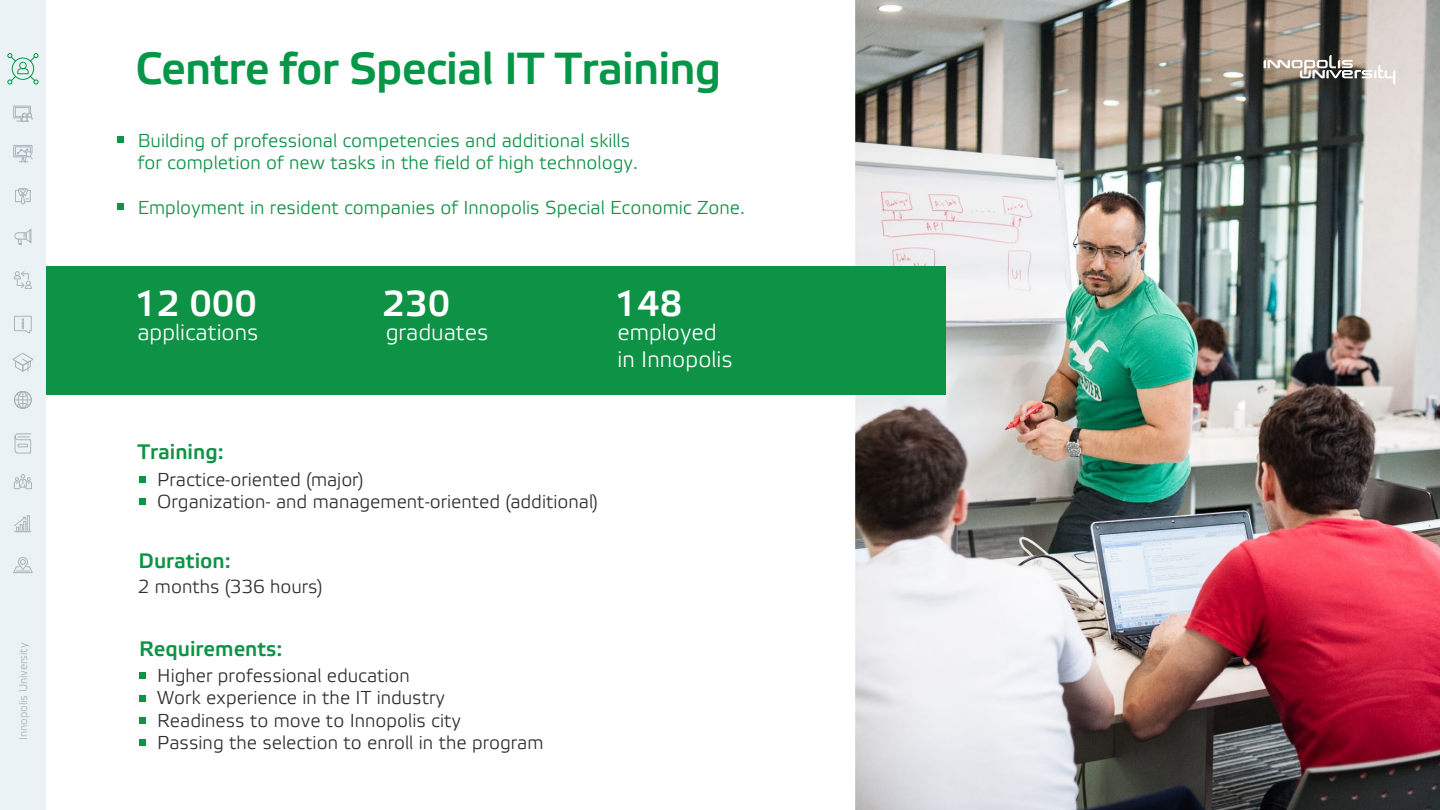
<style>
.page{position:relative;width:1440px;height:810px;background:#fff}
.page>*{position:absolute;margin:0;border:0;box-sizing:border-box;transform-origin:0 0}
.t1{font:45px "Elektra Medium Pro";letter-spacing:-.02em;color:#069648}
.t2{font:36px "Elektra Medium Pro";color:#fff}
.t3{font:22.5px/27px "Elektra Light Pro";color:#fff}
.t4{font:21px "Elektra Medium Pro";color:#0e9246}
.t5{font:18.75px/22.5px "Elektra Light Pro";color:#303030}
.t6{font:18.75px/22.5px "Elektra Light Pro";color:#0e9246}
.t7{font:11.25px "Elektra Light Pro";letter-spacing:-.015em;color:#adb4ba}
</style>
<div class="page">
<img style="left:855px;top:0;width:585px;height:810px">
<div style="left:0;top:266px;width:945px;height:128px;background:#0e9246"></div>
<svg style="left:117px;top:136px;width:6px;height:6px"></svg>
<div style="left:117px;top:203px;width:6px;height:7px;background:#069648"></div>
<div style="left:139px;top:476px;width:7px;height:7px;background:#069648"></div>
<div style="left:139px;top:673px;width:7px;height:6px;background:#069648"></div>
<div style="left:139px;top:695px;width:7px;height:6px;background:#069648"></div>
<div style="left:139px;top:717px;width:7px;height:7px;background:#069648"></div>
<div style="left:139px;top:740px;width:7px;height:6px;background:#069648"></div>
<div style="left:139px;top:498px;width:7px;height:6px;background:#069648"></div>
<div style="left:0;top:0;width:45px;height:810px;background:#ebf2f5"></div>
<svg style="left:1264px;top:55px;width:131px;height:30px;background:#a49d95"></svg>
<div style="left:27px;top:516px;width:3px;height:16px;border:1px solid #adb4ba"></div>
<svg style="left:14px;top:517px;width:17px;height:15px"></svg>
<svg style="left:14px;top:474px;width:18px;height:15px"></svg>
<svg style="left:15px;top:433px;width:16px;height:20px"></svg>
<svg style="left:14px;top:391px;width:18px;height:18px"></svg>
<svg style="left:12px;top:353px;width:22px;height:19px"></svg>
<svg style="left:14px;top:316px;width:18px;height:18px"></svg>
<svg style="left:14px;top:106px;width:17px;height:12px"></svg>
<div style="left:15px;top:107px;width:14px;height:10px;background:#ebf2f5;border:1px solid #adb4ba"></div>
<svg style="left:17px;top:113px;width:15px;height:9px"></svg>
<svg style="left:15px;top:188px;width:16px;height:17px"></svg>
<svg style="left:14px;top:271px;width:18px;height:18px"></svg>
<svg style="left:13px;top:145px;width:19px;height:18px"></svg>
<svg style="left:15px;top:229px;width:17px;height:16px"></svg>
<svg style="left:13px;top:557px;width:20px;height:16px"></svg>
<div style="left:12px;top:58px;width:22px;height:22px;border:1px solid #069648;border-radius:50%"></div>
<svg style="left:7px;top:53px;width:9px;height:9px"></svg>
<svg style="left:29px;top:53px;width:9px;height:9px"></svg>
<div style="left:19px;top:62px;width:8px;height:7px;border:1px solid #069648;border-radius:50%"></div>
<svg style="left:7px;top:68px;width:31px;height:16px"></svg>
<p class="t7" style="left:17px;top:740px;width:98px;rotate:-90deg">Innopolis University</p>
<h1 class="t1" style="left:135px;top:44px;width:588px">Centre for Special IT Training</h1>
<p class="t6" style="left:138px;top:130px;width:502px">Building of professional competencies and additional skills for completion of new tasks in the field of high technology.</p>
<p class="t6" style="left:138px;top:197px;width:609px">Employment in resident companies of Innopolis Special Economic Zone.</p>
<h2 class="t2" style="left:135px;top:284px;width:124px">12 000</h2>
<h2 class="t2" style="left:383px;top:284px;width:69px">230</h2>
<p class="t3" style="left:137px;top:320px;width:123px">applications</p>
<p class="t3" style="left:386px;top:320px;width:104px">graduates</p>
<h2 class="t2" style="left:615px;top:284px;width:69px">148</h2>
<p class="t3" style="left:617px;top:320px;width:117px">employed in Innopolis</p>
<p class="t4" style="left:137px;top:440px;width:88px">Training:</p>
<p class="t5" style="left:157px;top:469px;width:442px">Practice-oriented (major)<br>Organization- and management-oriented (additional)</p>
<p class="t4" style="left:139px;top:549px;width:94px">Duration:</p>
<p class="t5" style="left:138px;top:576px;width:186px">2 months (336 hours)</p>
<p class="t4" style="left:139px;top:638px;width:145px">Requirements:</p>
<p class="t5" style="left:157px;top:665px;width:388px">Higher professional education<br>Work experience in the IT industry<br>Readiness to move to Innopolis city<br>Passing the selection to enroll in the program</p>
</div>
